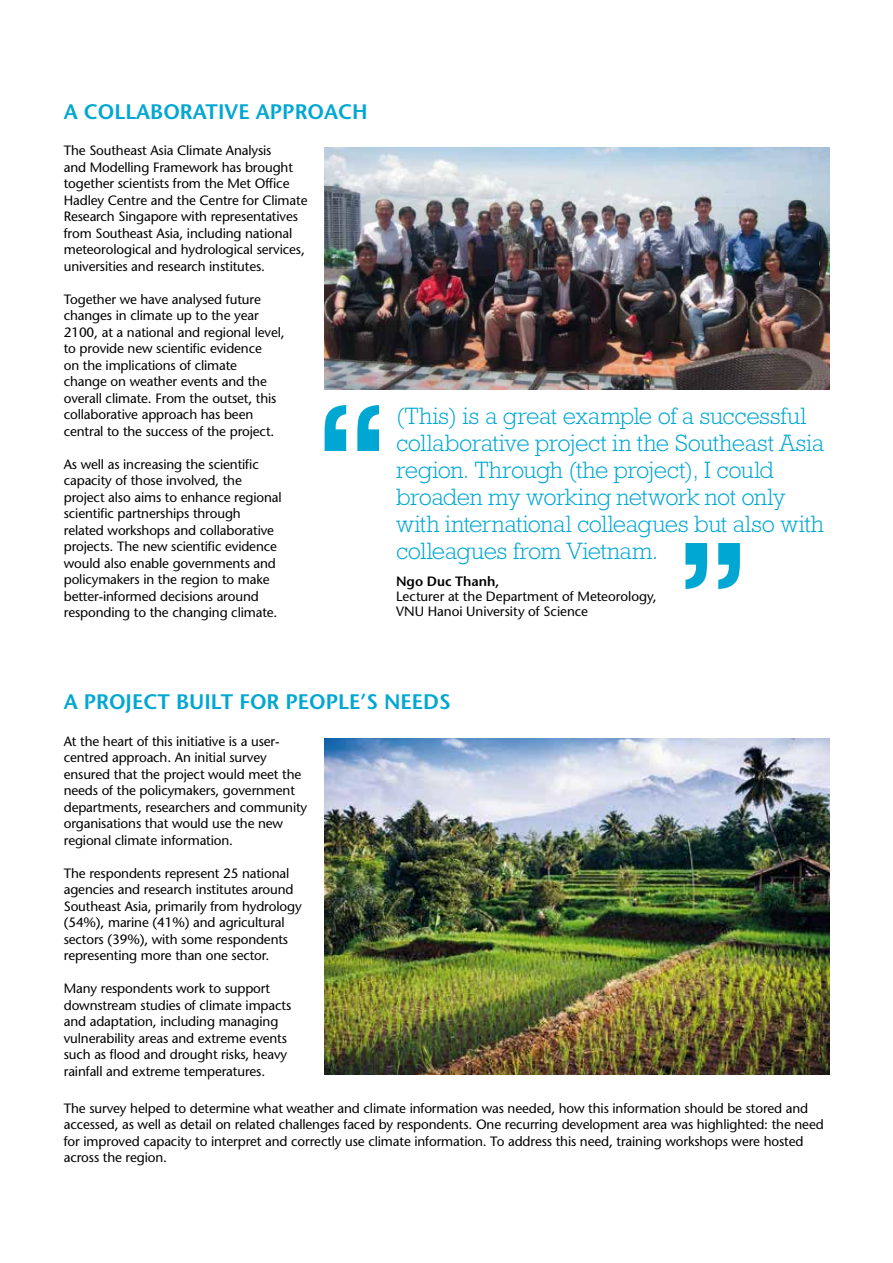
<style>
.page{position:relative;width:893px;height:1263px;background:#fff}
.page>*{position:absolute;margin:0;border:0;box-sizing:border-box;transform-origin:0 0}
.Main_Title{font:300 24px/27px "M Rockwell";letter-spacing:-.015em;color:#00a7d3}
.Blue_Subhead{font:600 21px "Stone Sans";color:#00a7d3}
.Body{font:13.5px/16.5px "Stone Sans";letter-spacing:-.01em;color:#000}
.Blue_Subhead-2{font:13.5px/15px "Stone Sans";color:#000}
.s1{font-weight:600}
</style>
<div class="page">
<img style="left:325px;top:148px;width:504px;height:241px">
<img style="left:325px;top:738px;width:504px;height:336px">
<svg style="left:325px;top:405px;width:21px;height:46px"></svg>
<svg style="left:357px;top:405px;width:22px;height:46px"></svg>
<svg style="left:718px;top:543px;width:22px;height:46px"></svg>
<svg style="left:685px;top:543px;width:22px;height:46px"></svg>
<p class="Blue_Subhead" style="left:64px;top:98px;width:305px">A COLLABORATIVE APPROACH</p>
<p class="Body" style="left:64px;top:142px;width:245px">The Southeast Asia Climate Analysis<br>and Modelling Framework has brought together scientists from the Met Office Hadley Centre and the Centre for Climate Research Singapore with representatives from Southeast Asia, including national meteorological and hydrological services, universities and research institutes.</p>
<p class="Body" style="left:64px;top:291px;width:222px">Together we have analysed future changes in climate up to the year 2100, at a national and regional level, to provide new scientific evidence<br>on the implications of climate<br>change on weather events and the overall climate. From the outset, this collaborative approach has been central to the success of the project.</p>
<p class="Body" style="left:64px;top:456px;width:219px">As well as increasing the scientific capacity of those involved, the project also aims to enhance regional scientific partnerships through related workshops and collaborative projects. The new scientific evidence would also enable governments and policymakers in the region to make better-informed decisions around responding to the changing climate.</p>
<p class="Main_Title" style="left:396px;top:402px;width:430px">(This) is a great example of a successful collaborative project in the Southeast Asia region. Through (the project), I could broaden my working network not only with international colleagues but also with colleagues from Vietnam.</p>
<p class="Blue_Subhead-2" style="left:396px;top:574px;width:262px"><span class="s1">Ngo Duc Thanh,<br></span>Lecturer at the Department of Meteorology,<br>VNU Hanoi University of Science</p>
<p class="Blue_Subhead" style="left:64px;top:689px;width:388px">A PROJECT BUILT FOR PEOPLE’S NEEDS</p>
<p class="Body" style="left:64px;top:733px;width:245px">At the heart of this initiative is a user&shy;centred approach. An initial survey ensured that the project would meet the needs of the policymakers, government departments, researchers and community organisations that would use the new regional climate information.</p>
<p class="Body" style="left:64px;top:865px;width:239px">The respondents represent 25 national agencies and research institutes around Southeast Asia, primarily from hydrology (54%), marine (41%) and agricultural sectors (39%), with some respondents representing more than one sector.</p>
<p class="Body" style="left:64px;top:980px;width:229px">Many respondents work to support downstream studies of climate impacts and adaptation, including managing vulnerability areas and extreme events such as flood and drought risks, heavy rainfall and extreme temperatures.</p>
<p class="Body" style="left:64px;top:1100px;width:761px">The survey helped to determine what weather and climate information was needed, how this information should be stored and accessed, as well as detail on related challenges faced by respondents. One recurring development area was highlighted: the need for improved capacity to interpret and correctly use climate information. To address this need, training workshops were hosted across the region.</p>
</div>
